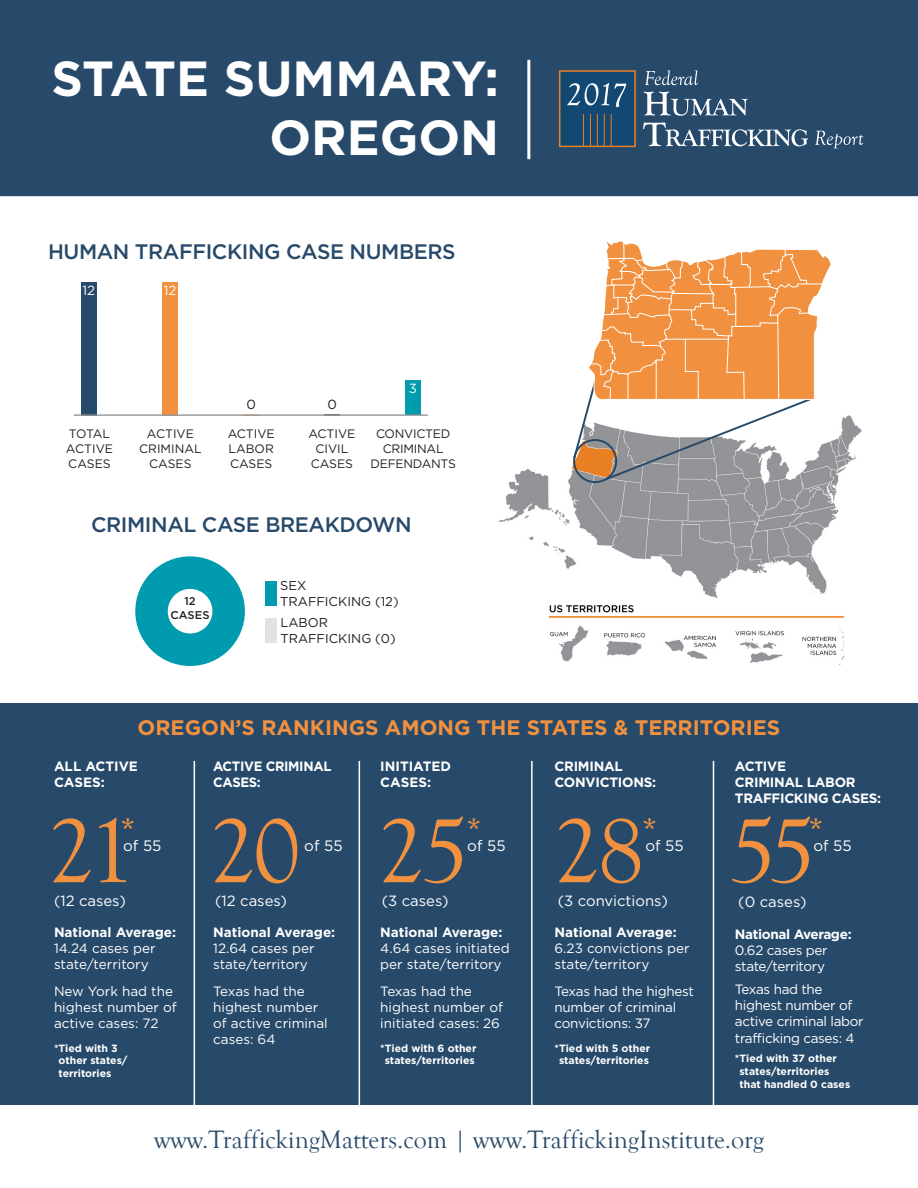
<style>
.page{position:relative;width:918px;height:1188px;background:#fff}
.page>*{position:absolute;margin:0;border:0;box-sizing:border-box;transform-origin:0 0}
.t1{font:93.9px "Goudy Old Style T";letter-spacing:-.03em;color:#f19140}
.t2{font:700 49.2px/59.1px "Gotham";color:#fff;text-align:right}
.t3{font:39.9px "Goudy Old Style T";color:#f19140}
.t4{font:25.8px "Goudy Old Style T";color:#27496a}
.t5{font:500 21px "Gotham";letter-spacing:-.02em;color:#27496a}
.t6{font:700 21px "Gotham";color:#f19140}
.t7{font:15.15px "Gotham";color:#fff}
.t8{font:14.85px "Gotham";color:#fff}
.t9{font:13.5px/16.2px "Gotham";color:#fff}
.t10{font:13.5px/16.2px "Gotham";letter-spacing:-.025em;color:#fff}
.t11{font:700 13.5px/16.2px "Gotham";letter-spacing:-.02em;color:#fff}
.t12{font:13.5px/16.2px "Gotham";letter-spacing:-.02em;color:#fff}
.t13{font:700 13.5px/16.2px "Gotham";color:#fff}
.t14{font:13.2px "Gotham";color:#fff}
.t15{font:13.2px "Gotham";color:#231f20}
.t16{font:12.9px/15.5px "Gotham";color:#231f20}
.t17{font:12.3px/14.7px "Gotham";color:#231f20;text-align:center}
.t18{font:12.3px/14.7px "Gotham";letter-spacing:-.02em;color:#231f20;text-align:center}
.t19{font:500 11.25px "Gotham";color:#231f20}
.t20{font:700 10.5px/12.6px "Gotham";color:#fff}
.s1{font-weight:700}
</style>
<div class="page">
<div style="left:0;top:0;width:918px;height:196px;background:#27496a"></div>
<img style="left:499px;top:415px;width:363px;height:250px">
<div style="left:573px;top:439px;width:44px;height:44px;border:2px solid #27496a;border-radius:50%"></div>
<div style="left:559px;top:70px;width:77px;height:77px;background:#124871;border:2px solid #ea8023"></div>
<svg style="left:567px;top:83px;width:59px;height:24px"></svg>
<hr style="left:597px;top:114px;width:1px;height:32px;background:#ea8023">
<hr style="left:590px;top:114px;width:1px;height:32px;background:#ea8023">
<hr style="left:583px;top:114px;width:1px;height:32px;background:#ea8023">
<hr style="left:604px;top:114px;width:1px;height:32px;background:#ea8023">
<hr style="left:611px;top:114px;width:1px;height:32px;background:#ea8023">
<svg style="left:644px;top:92px;width:104px;height:24px;background:#5c768e"></svg>
<svg style="left:645px;top:70px;width:53px;height:15px"></svg>
<svg style="left:643px;top:123px;width:165px;height:23px;background:#5c758e"></svg>
<svg style="left:815px;top:131px;width:49px;height:17px"></svg>
<hr style="left:527px;top:60px;width:3px;height:99px;background:#fff">
<div style="left:266px;top:618px;width:11px;height:25px;background:#e1e2e4"></div>
<div style="left:266px;top:581px;width:11px;height:25px;background:#009bae"></div>
<div style="left:135px;top:556px;width:110px;height:110px;background:#009bae;border-radius:50%"></div>
<div style="left:168px;top:589px;width:44px;height:45px;background:#fff;border-radius:50%"></div>
<div style="left:82px;top:282px;width:15px;height:133px;background:#27496a"></div>
<div style="left:163px;top:282px;width:15px;height:133px;background:#f19140"></div>
<div style="left:406px;top:380px;width:15px;height:35px;background:#009bae"></div>
<hr style="left:74px;top:414px;width:354px;height:2px;background:#939598">
<div style="left:0;top:703px;width:918px;height:401px;background:#27496a"></div>
<hr style="left:194px;top:761px;width:1px;height:351px;background:#fff">
<hr style="left:359px;top:761px;width:1px;height:351px;background:#fff">
<hr style="left:531px;top:761px;width:2px;height:351px;background:#fff">
<hr style="left:713px;top:761px;width:1px;height:351px;background:#fff">
<svg style="left:572px;top:241px;width:260px;height:241px"></svg>
<p class="t2" style="left:51px;top:47px;width:449px">STATE SUMMARY:<br>OREGON</p>
<p class="t5" style="left:48px;top:239px;width:409px">HUMAN TRAFFICKING CASE NUMBERS</p>
<p class="t14" style="left:82px;top:283px;width:14px">12</p>
<p class="t14" style="left:164px;top:283px;width:14px">12</p>
<p class="t15" style="left:247px;top:397px;width:11px">0</p>
<p class="t15" style="left:327px;top:397px;width:11px">0</p>
<p class="t14" style="left:409px;top:381px;width:10px">3</p>
<p class="t17" style="left:66px;top:426px;width:49px;text-align:left">TOTAL<br>ACTIVE<br>CASES</p>
<p class="t17" style="left:139px;top:426px;width:64px">ACTIVE<br>CRIMINAL<br>CASES</p>
<p class="t17" style="left:228px;top:426px;width:49px;text-align:justify">ACTIVE LABOR CASES</p>
<p class="t17" style="left:308px;top:426px;width:49px">ACTIVE<br>CIVIL<br>CASES</p>
<p class="t18" style="left:371px;top:426px;width:87px">CONVICTED<br>CRIMINAL<br>DEFENDANTS</p>
<p class="t5" style="left:91px;top:513px;width:322px">CRIMINAL CASE BREAKDOWN</p>
<p class="t16" style="left:280px;top:578px;width:28px">SEX</p>
<p class="t19" style="left:184px;top:595px;width:13px">12</p>
<p class="t16" style="left:280px;top:593px;width:120px">TRAFFICKING (12)</p>
<p class="t19" style="left:171px;top:608px;width:40px">CASES</p>
<p class="t16" style="left:280px;top:615px;width:117px">LABOR<br>TRAFFICKING (0)</p>
<p class="t6" style="left:138px;top:716px;width:644px">OREGON’S RANKINGS AMONG THE STATES &amp; TERRITORIES</p>
<p class="t13" style="left:54px;top:757px;width:85px">ALL ACTIVE<br>CASES:</p>
<p class="t1" style="left:48px;top:800px;width:88px">21</p>
<p class="t3" style="left:120px;top:810px;width:17px">*</p>
<p class="t7" style="left:123px;top:837px;width:40px">of 55</p>
<p class="t8" style="left:54px;top:892px;width:73px">(12 cases)</p>
<p class="t9" style="left:54px;top:924px;width:124px"><span class="s1">National Average:<br></span>14.24 cases per state/territory</p>
<p class="t9" style="left:54px;top:983px;width:124px">New York had the highest number of active cases: 72</p>
<p class="t20" style="left:59px;top:1042px;width:71px;text-indent:-5px">*Tied with 3 other states/ territories</p>
<p class="t11" style="left:213px;top:757px;width:120px">ACTIVE CRIMINAL<br>CASES:</p>
<p class="t1" style="left:209px;top:800px;width:93px">20</p>
<p class="t8" style="left:215px;top:892px;width:73px">(12 cases)</p>
<p class="t7" style="left:304px;top:837px;width:40px">of 55</p>
<p class="t9" style="left:213px;top:924px;width:124px"><span class="s1">National Average:<br></span>12.64 cases per state/territory</p>
<p class="t9" style="left:213px;top:983px;width:116px">Texas had the highest number of active criminal cases: 64</p>
<p class="t13" style="left:380px;top:757px;width:72px">INITIATED<br>CASES:</p>
<p class="t1" style="left:378px;top:800px;width:93px">25</p>
<p class="t3" style="left:466px;top:810px;width:17px">*</p>
<p class="t8" style="left:382px;top:892px;width:68px">(3 cases)</p>
<p class="t7" style="left:467px;top:837px;width:40px">of 55</p>
<p class="t9" style="left:380px;top:924px;width:131px"><span class="s1">National Average:<br></span>4.64 cases initiated per state/territory</p>
<p class="t9" style="left:380px;top:983px;width:124px">Texas had the highest number of initiated cases: 26</p>
<p class="t20" style="left:380px;top:1042px;width:98px;text-align:center">*Tied with 6 other states/territories</p>
<p class="t11" style="left:555px;top:757px;width:103px">CRIMINAL<br>CONVICTIONS:</p>
<p class="t1" style="left:554px;top:800px;width:93px">28</p>
<p class="t3" style="left:642px;top:810px;width:17px">*</p>
<p class="t8" style="left:558px;top:892px;width:111px">(3 convictions)</p>
<p class="t7" style="left:645px;top:837px;width:40px">of 55</p>
<p class="t9" style="left:555px;top:924px;width:137px"><span class="s1">National Average:<br></span>6.23 convictions per state/territory</p>
<p class="t12" style="left:555px;top:983px;width:141px">Texas had the highest number of criminal convictions: 37</p>
<p class="t20" style="left:555px;top:1042px;width:97px;text-align:center">*Tied with 5 other states/territories</p>
<p class="t11" style="left:735px;top:757px;width:148px">ACTIVE<br>CRIMINAL LABOR<br>TRAFFICKING CASES:</p>
<p class="t1" style="left:729px;top:800px;width:88px">55</p>
<p class="t3" style="left:808px;top:810px;width:17px">*</p>
<p class="t8" style="left:738px;top:894px;width:70px">(0 cases)</p>
<p class="t7" style="left:813px;top:837px;width:40px">of 55</p>
<p class="t10" style="left:735px;top:925px;width:118px"><span class="s1">National Average:<br></span>0.62 cases per state/territory</p>
<p class="t10" style="left:735px;top:981px;width:130px">Texas had the highest number of active criminal labor trafficking cases: 4</p>
<p class="t20" style="left:739px;top:1052px;width:112px;text-indent:-5px">*Tied with 37 other states/territories that handled 0 cases</p>
<p class="t4" style="left:154px;top:1126px;width:611px">www.TraffickingMatters.com | www.TraffickingInstitute.org</p>
</div>
